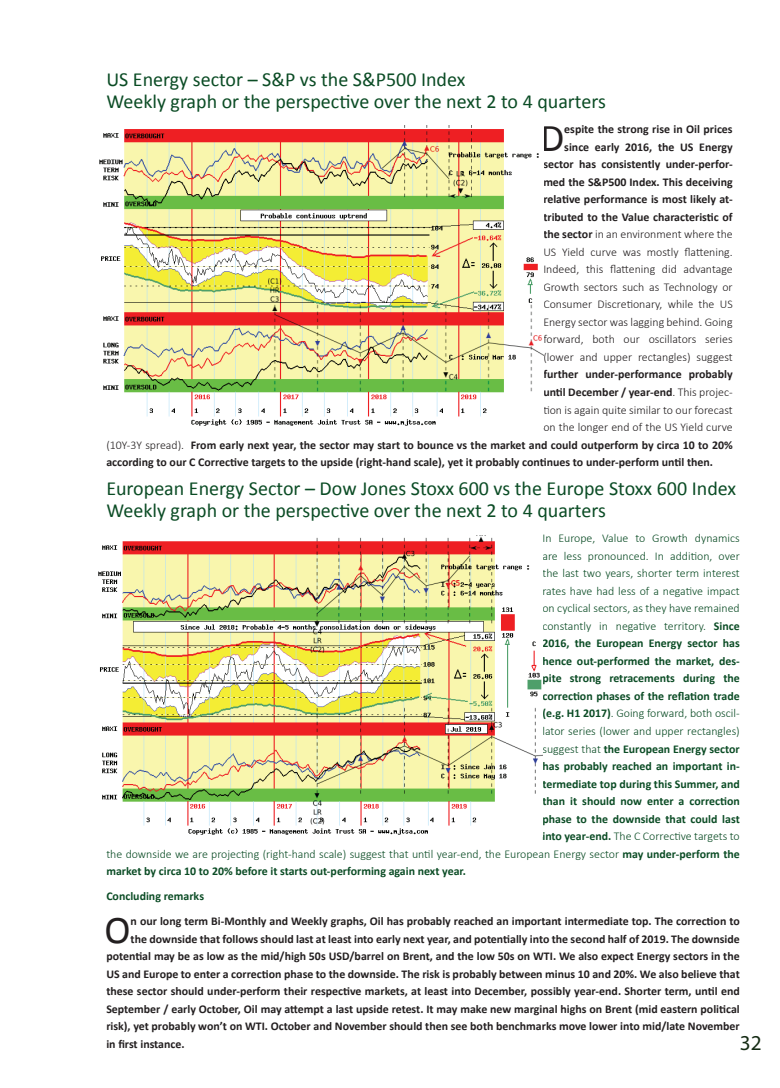
<style>
.page{position:relative;width:780px;height:1088px;background:#fff}
.page>*{position:absolute;margin:0;border:0;box-sizing:border-box;transform-origin:0 0}
.t1{font:39.5px "Calibri";color:#231f20}
.t2{font:21.25px "Myriad Pro";color:#162c15}
.t3{font:20px/22.5px "Calibri";color:#0b4c25}
.t4{font:700 11.88px "Calibri";color:#231f20}
.t5{font:300 11.88px/17.5px "Calibri";color:#231f20;text-align:right}
.t6{font:300 11.88px "Calibri";color:#0b4c25}
.t7{font:700 11.88px "Calibri";color:#0b4c25}
.s1{font-weight:700}
.s2{font-weight:300}
</style>
<div class="page">
<img style="left:99px;top:126px;width:444px;height:300px">
<img style="left:98px;top:536px;width:444px;height:299px">
<h3 class="t3" style="left:106px;top:67px;width:501px">US Energy sector – S&amp;P vs the S&amp;P500 Index<br>Weekly graph or the perspective over the next 2 to 4 quarters</h3>
<h1 class="t1" style="left:540px;top:110px;width:26px">D</h1>
<p class="t5" style="left:543px;top:121px;width:191px"><span class="s1">espite the strong rise in Oil prices since early 2016, the US Energy sector has consistently under-perfor&shy;med the S&amp;P500 Index. This deceiving relative performance is most likely at&shy;tributed to the Value characteristic of the sector</span> in an environment where the US Yield curve was mostly flattening.<br>Indeed, this flattening did advantage Growth sectors such as Technology or Consumer Discretionary, while the US Energy sector was lagging behind. Going forward, both our oscillators series (lower and upper rectangles) suggest</p>
<p class="t4" style="left:543px;top:366px;width:191px">further under-performance probably</p>
<p class="t4" style="left:543px;top:384px;width:191px">until December / year-end<span class="s2">. This projec-</span></p>
<p class="t5" style="left:543px;top:401px;width:191px">tion is again quite similar to our forecast</p>
<p class="t5" style="left:543px;top:418px;width:191px">on the longer end of the US Yield curve</p>
<p class="t4" style="left:106px;top:436px;width:627px"><span class="s2">(10Y-3Y spread).</span> From early next year, the sector may start to bounce vs the market and could outperform by circa 10 to 20%</p>
<p class="t4" style="left:106px;top:454px;width:608px">according to our C Corrective targets to the upside (right-hand scale), yet it probably continues to under-perform until then.</p>
<h3 class="t3" style="left:106px;top:476px;width:631px">European Energy Sector – Dow Jones Stoxx 600 vs the Europe Stoxx 600 Index<br>Weekly graph or the perspective over the next 2 to 4 quarters</h3>
<p class="t6" style="left:542px;top:531px;width:199px">In Europe, Value to Growth dynamics</p>
<p class="t6" style="left:542px;top:549px;width:199px">are less pronounced. In addition, over</p>
<p class="t6" style="left:542px;top:566px;width:199px">the last two years, shorter term interest</p>
<p class="t6" style="left:542px;top:584px;width:199px">rates have had less of a negative impact</p>
<p class="t6" style="left:542px;top:601px;width:199px">on cyclical sectors, as they have remained</p>
<p class="t6" style="left:542px;top:619px;width:199px">constantly in negative territory. <span class="s1">Since</span></p>
<p class="t7" style="left:542px;top:635px;width:199px">2016, the European Energy sector has</p>
<p class="t7" style="left:542px;top:653px;width:199px">hence out-performed the market, des-</p>
<p class="t7" style="left:542px;top:670px;width:199px">pite strong retracements during the</p>
<p class="t7" style="left:542px;top:688px;width:199px">correction phases of the reflation trade</p>
<p class="t6" style="left:542px;top:706px;width:199px"><span class="s1">(e.g. H1 2017)</span>. Going forward, both oscil-</p>
<p class="t6" style="left:542px;top:724px;width:199px">lator series (lower and upper rectangles)</p>
<p class="t7" style="left:542px;top:740px;width:199px"><span class="s2">suggest that</span> the European Energy sector</p>
<p class="t7" style="left:542px;top:758px;width:199px">has probably reached an important in-</p>
<p class="t7" style="left:542px;top:775px;width:199px">termediate top during this Summer, and</p>
<p class="t7" style="left:542px;top:793px;width:199px">than it should now enter a correction</p>
<p class="t7" style="left:542px;top:810px;width:199px">phase to the downside that could last</p>
<p class="t6" style="left:542px;top:829px;width:199px"><span class="s1">into year-end.</span> The C Corrective targets to</p>
<p class="t6" style="left:106px;top:846px;width:635px">the downside we are projecting (right-hand scale) suggest that until year-end, the European Energy sector <span class="s1">may under-perform the</span></p>
<p class="t7" style="left:106px;top:863px;width:361px">market by circa 10 to 20% before it starts out-performing again next year.</p>
<p class="t7" style="left:106px;top:888px;width:99px">Concluding remarks</p>
<h1 class="t1" style="left:104px;top:902px;width:28px">O</h1>
<p class="t4" style="left:131px;top:912px;width:610px">n our long term Bi-Monthly and Weekly graphs, Oil has probably reached an important intermediate top. The correction to</p>
<p class="t4" style="left:131px;top:930px;width:610px">the downside that follows should last at least into early next year, and potentially into the second half of 2019. The downside</p>
<p class="t4" style="left:106px;top:947px;width:635px">potential may be as low as the mid/high 50s USD/barrel on Brent, and the low 50s on WTI. We also expect Energy sectors in the</p>
<p class="t4" style="left:106px;top:965px;width:635px">US and Europe to enter a correction phase to the downside. The risk is probably between minus 10 and 20%. We also believe that</p>
<p class="t4" style="left:106px;top:982px;width:635px">these sector should under-perform their respective markets, at least into December, possibly year-end. Shorter term, until end</p>
<p class="t4" style="left:106px;top:1000px;width:635px">September / early October, Oil may attempt a last upside retest. It may make new marginal highs on Brent (mid eastern political</p>
<p class="t4" style="left:106px;top:1018px;width:635px">risk), yet probably won’t on WTI. October and November should then see both benchmarks move lower into mid/late November</p>
<p class="t4" style="left:106px;top:1035px;width:80px">in first instance.</p>
<h2 class="t2" style="left:739px;top:1029px;width:23px">32</h2>
</div>
